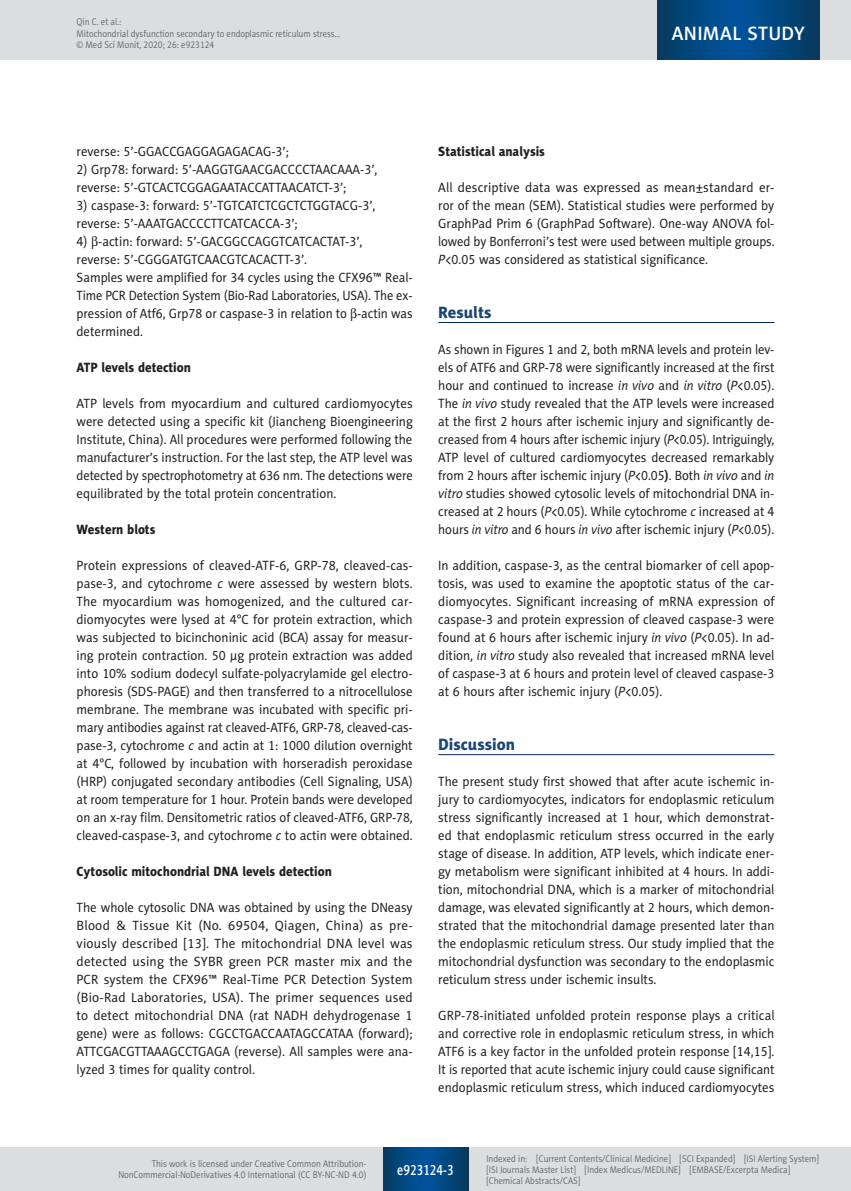
<style>
.page{position:relative;width:851px;height:1191px;background:#fff}
.page>*{position:absolute;margin:0;border:0;box-sizing:border-box;transform-origin:0 0}
.t1{font:19.5px "Naomi Sans EFN Medium";letter-spacing:.015em;color:#fff}
.MSM_Headline_1{font:16.5px "Naomi Sans EFN Heavy";color:#1a4574}
.MSM_e-PAGINA{font:15px "Naomi Sans EFN Medium";color:#fff;scale:.8 1}
.MSM_Body{font:13.5px/18px "Naomi Sans EFN";color:#231f20;text-align:justify;scale:.95 1}
.MSM_Body-2{font:13.5px/18px "Naomi Sans EFN";color:#231f20;text-align:justify;scale:.96 1}
.MSM_Body-3{font:13.5px/18px "Naomi Sans EFN";color:#231f20;text-align:justify;scale:.94 1}
.MSM_Body_no_before{font:13.5px/18px "Naomi Sans EFN";color:#231f20;text-align:justify;scale:.95 1}
.MSM_Body-4{font:13.5px/18px "Naomi Sans EFN";color:#231f20;text-align:justify}
.MSM_Headline_2{font:13.5px "Naomi Sans EFN Heavy";color:#231f20;scale:.95 1}
.MSM_pagina_zywa{font:9.75px/11.2px "Naomi Sans EFN Light";color:#57585a;scale:.9 1}
.MSM_pagina_sygnatura{font:9.75px "Naomi Sans EFN Light";color:#57585a;scale:.9 1}
.s1{font-family:"Standard Sym L"}
.s2{font-style:italic}
.s3{font-weight:700}
</style>
<div class="page">
<hr style="left:438px;top:322px;width:336px;height:1px;background:#00295c">
<hr style="left:438px;top:754px;width:336px;height:1px;background:#00295c">
<div style="left:0;top:1148px;width:850px;height:43px;background:#dcdddf"></div>
<svg style="left:383px;top:1147px;width:85px;height:43px;background:#02477e"></svg>
<div style="left:0;top:0;width:850px;height:60px;background:#dcdddf"></div>
<svg style="left:657px;top:0;width:162px;height:60px;background:#02477e"></svg>
<p class="MSM_pagina_zywa" style="left:77px;top:16px;width:294px">Qin C. et al.:<br>Mitochondrial dysfunction secondary to endoplasmic reticulum stress…</p>
<p class="MSM_pagina_sygnatura" style="left:77px;top:39px;width:154px">© Med Sci Monit, 2020; 26: e923124</p>
<h1 class="t1" style="left:671px;top:22px;width:134px">ANIMAL STUDY</h1>
<p class="MSM_Body_no_before" style="left:77px;top:142px;width:225px">reverse: 5’-GGACCGAGGAGAGACAG-3’;</p>
<p class="MSM_Body_no_before" style="left:77px;top:160px;width:318px">2) Grp78: forward: 5’-AAGGTGAACGACCCCTAACAAA-3’,</p>
<p class="MSM_Body_no_before" style="left:77px;top:178px;width:285px">reverse: 5’-GTCACTCGGAGAATACCATTAACATCT-3’;</p>
<p class="MSM_Body_no_before" style="left:77px;top:196px;width:316px">3) caspase-3: forward: 5’-TGTCATCTCGCTCTGGTACG-3’,</p>
<p class="MSM_Body_no_before" style="left:77px;top:214px;width:234px">reverse: 5’-AAATGACCCCTTCATCACCA-3’;</p>
<p class="MSM_Body_no_before" style="left:77px;top:232px;width:302px">4) <span class="s1">b</span>-actin: forward: 5’-GACGGCCAGGTCATCACTAT-3’,</p>
<p class="MSM_Body_no_before" style="left:77px;top:250px;width:244px">reverse: 5’-CGGGATGTCAACGTCACACTT-3’.</p>
<p class="MSM_Body_no_before" style="left:77px;top:268px;width:355px">Samples were amplified for 34 cycles using the CFX96™ Real-Time PCR Detection System (Bio-Rad Laboratories, USA). The ex&shy;pression of Atf6, Grp78 or caspase-3 in relation to <span class="s1">b</span>-actin was determined.</p>
<p class="MSM_Headline_2" style="left:77px;top:359px;width:122px">ATP levels detection</p>
<p class="MSM_Body-2" style="left:77px;top:394px;width:352px">ATP levels from myocardium and cultured cardiomyocytes were detected using a specific kit (Jiancheng Bioengineering Institute, China). All procedures were performed following the manufacturer’s instruction. For the last step, the ATP level was detected by spectrophotometry at 636 nm. The detections were equilibrated by the total protein concentration.</p>
<p class="MSM_Headline_2" style="left:77px;top:521px;width:84px">Western blots</p>
<p class="MSM_Body-2" style="left:77px;top:556px;width:352px">Protein expressions of cleaved-ATF-6, GRP-78, cleaved-cas&shy;pase-3, and cytochrome <span class="s2">c</span> were assessed by western blots.<br>The myocardium was homogenized, and the cultured car&shy;diomyocytes were lysed at 4°C for protein extraction, which was subjected to bicinchoninic acid (BCA) assay for measur&shy;ing protein contraction. 50 µg protein extraction was added into 10% sodium dodecyl sulfate-polyacrylamide gel electro&shy;phoresis (SDS-PAGE) and then transferred to a nitrocellulose membrane. The membrane was incubated with specific pri&shy;mary antibodies against rat cleaved-ATF6, GRP-78, cleaved-cas&shy;pase-3, cytochrome <span class="s2">c</span> and actin at 1: 1000 dilution overnight at 4°C, followed by incubation with horseradish peroxidase (HRP) conjugated secondary antibodies (Cell Signaling, USA) at room temperature for 1 hour. Protein bands were developed on an x-ray film. Densitometric ratios of cleaved-ATF6, GRP-78, cleaved-caspase-3, and cytochrome <span class="s2">c</span> to actin were obtained.</p>
<p class="MSM_Headline_2" style="left:77px;top:863px;width:270px">Cytosolic mitochondrial DNA levels detection</p>
<p class="MSM_Body" style="left:77px;top:898px;width:355px">The whole cytosolic DNA was obtained by using the DNeasy Blood &amp; Tissue Kit (No. 69504, Qiagen, China) as pre&shy;viously described [13]. The mitochondrial DNA level was detected using the SYBR green PCR master mix and the PCR system the CFX96™ Real-Time PCR Detection System (Bio-Rad Laboratories, USA). The primer sequences used to detect mitochondrial DNA (rat NADH dehydrogenase 1 gene) were as follows: CGCCTGACCAATAGCCATAA (forward); ATTCGACGTTAAAGCCTGAGA (reverse). All samples were ana&shy;lyzed 3 times for quality control.</p>
<p class="MSM_Headline_2" style="left:438px;top:143px;width:114px">Statistical analysis</p>
<p class="MSM_Body-4" style="left:438px;top:178px;width:338px">All descriptive data was expressed as mean±standard er&shy;ror of the mean (SEM). Statistical studies were performed by GraphPad Prim 6 (GraphPad Software). One-way ANOVA fol&shy;lowed by Bonferroni’s test were used between multiple groups.<br><span class="s2">P</span>&lt;0.05 was considered as statistical significance.</p>
<p class="MSM_Headline_1" style="left:438px;top:302px;width:55px">Results</p>
<p class="MSM_Body-3" style="left:438px;top:340px;width:359px">As shown in Figures 1 and 2, both mRNA levels and protein lev&shy;els of ATF6 and GRP-78 were significantly increased at the first hour and continued to increase <span class="s2">in vivo</span> and <span class="s2">in vitro</span> (<span class="s2">P</span>&lt;0.05).<br>The <span class="s2">in vivo</span> study revealed that the ATP levels were increased at the first 2 hours after ischemic injury and significantly de&shy;creased from 4 hours after ischemic injury (<span class="s2">P</span>&lt;0.05). Intriguingly, ATP level of cultured cardiomyocytes decreased remarkably from 2 hours after ischemic injury (<span class="s2">P</span>&lt;0.05<span class="s3">)</span>. Both <span class="s2">in vivo</span> and <span class="s2">in vitro</span> studies showed cytosolic levels of mitochondrial DNA in&shy;creased at 2 hours (<span class="s2">P</span>&lt;0.05). While cytochrome <span class="s2">c</span> increased at 4 hours <span class="s2">in vitro</span> and 6 hours <span class="s2">in vivo</span> after ischemic injury (<span class="s2">P</span>&lt;0.05).</p>
<p class="MSM_Body" style="left:438px;top:556px;width:355px">In addition, caspase-3, as the central biomarker of cell apop&shy;tosis, was used to examine the apoptotic status of the car&shy;diomyocytes. Significant increasing of mRNA expression of caspase-3 and protein expression of cleaved caspase-3 were found at 6 hours after ischemic injury <span class="s2">in vivo</span> (<span class="s2">P</span>&lt;0.05). In ad&shy;dition, <span class="s2">in vitro</span> study also revealed that increased mRNA level of caspase-3 at 6 hours and protein level of cleaved caspase-3 at 6 hours after ischemic injury (<span class="s2">P</span>&lt;0.05).</p>
<p class="MSM_Headline_1" style="left:438px;top:734px;width:78px">Discussion</p>
<p class="MSM_Body" style="left:438px;top:772px;width:355px">The present study first showed that after acute ischemic in&shy;jury to cardiomyocytes, indicators for endoplasmic reticulum stress significantly increased at 1 hour, which demonstrat&shy;ed that endoplasmic reticulum stress occurred in the early stage of disease. In addition, ATP levels, which indicate ener&shy;gy metabolism were significant inhibited at 4 hours. In addi&shy;tion, mitochondrial DNA, which is a marker of mitochondrial damage, was elevated significantly at 2 hours, which demon&shy;strated that the mitochondrial damage presented later than the endoplasmic reticulum stress. Our study implied that the mitochondrial dysfunction was secondary to the endoplasmic reticulum stress under ischemic insults.</p>
<p class="MSM_Body-2" style="left:438px;top:1006px;width:352px">GRP-78-initiated unfolded protein response plays a critical and corrective role in endoplasmic reticulum stress, in which ATF6 is a key factor in the unfolded protein response [14,15].<br>It is reported that acute ischemic injury could cause significant endoplasmic reticulum stress, which induced cardiomyocytes</p>
<p class="MSM_pagina_zywa" style="left:118px;top:1158px;width:277px;text-align:right">This work is licensed under Creative Common Attribution-<br>NonCommercial-NoDerivatives 4.0 International (CC BY-NC-ND 4.0)</p>
<p class="MSM_e-PAGINA" style="left:397px;top:1160px;width:72px">e923124-3</p>
<p class="MSM_pagina_zywa" style="left:486px;top:1152px;width:371px">Indexed in: [Current Contents/Clinical Medicine] [SCI Expanded] [ISI Alerting System] [ISI Journals Master List] [Index Medicus/MEDLINE] [EMBASE/Excerpta Medica] [Chemical Abstracts/CAS]</p>
</div>
